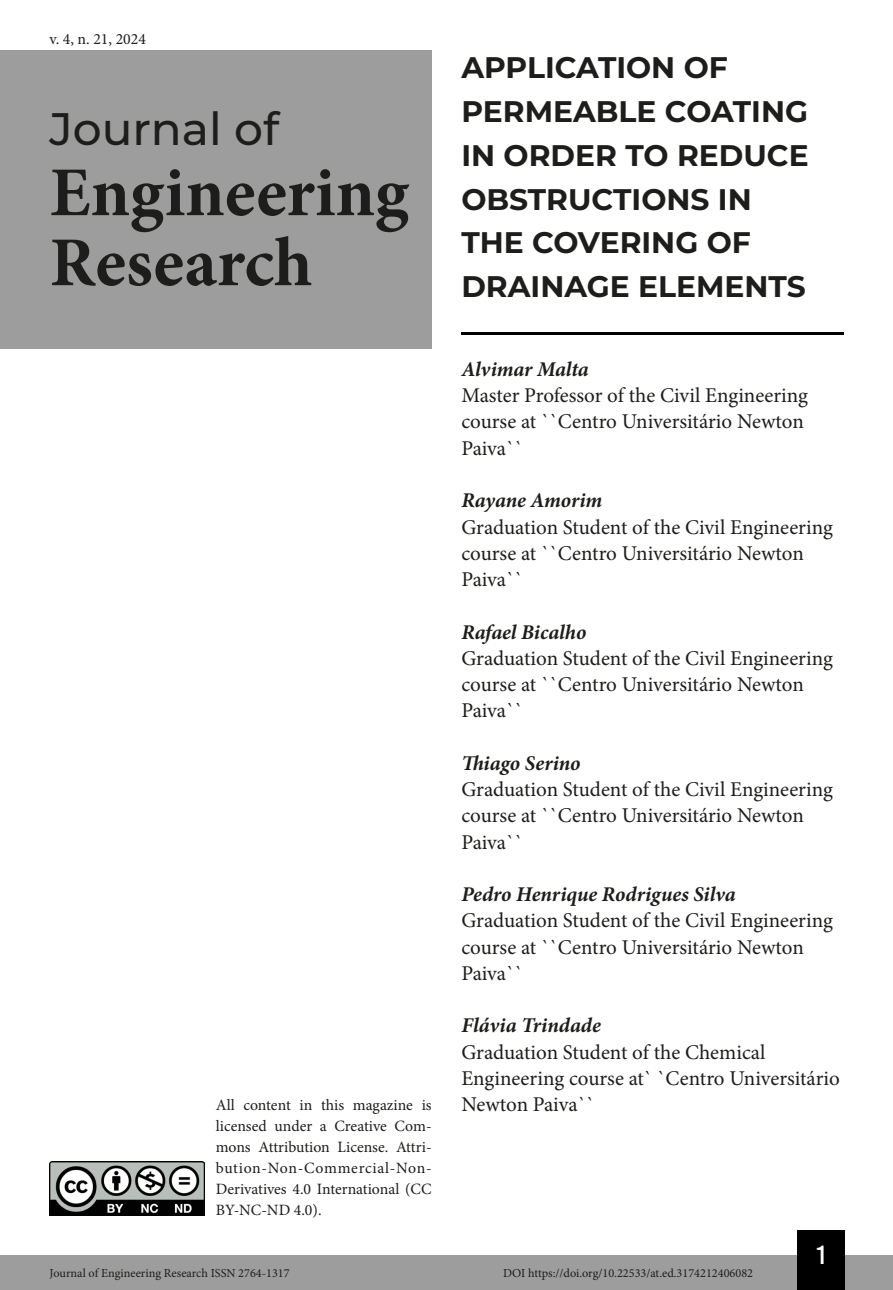
<style>
.page{position:relative;width:893px;height:1290px;background:#fff}
.page>*{position:absolute;margin:0;border:0;box-sizing:border-box;transform-origin:0 0}
.t1{font:700 70px/70px "Minion Pro";color:#1d1d1b}
.t2{font:500 45.5px "Montserrat";color:#1d1d1b}
.Título_Artigo{font:700 29.75px/43.8px "Montserrat";color:#1d1d1b}
.t3{font:26.25px "Bebas Kai";color:#fff}
.Infos_autor{font:21px/26.2px "Minion Pro";color:#1d1d1b}
.NOME_AUTOR{font:italic 700 21px "Minion Pro";letter-spacing:-.005em;color:#1d1d1b}
.t4{font:15.75px/21px "Minion Pro";color:#1d1d1b;text-align:justify}
.t5{font:12.25px "Minion Pro";color:#1d1d1b}
</style>
<div class="page">
<div style="left:0;top:1255px;width:893px;height:35px;background:#9d9d9d"></div>
<div style="left:797px;top:1230px;width:48px;height:60px;background:#000"></div>
<img style="left:50px;top:1161px;width:154px;height:54px">
<div style="left:0;top:50px;width:432px;height:298px;background:#9d9d9d"></div>
<hr style="left:461px;top:332px;width:382px;height:3px;background:#000">
<p class="t4" style="left:50px;top:28px;width:98px">v. 4, n. 21, 2024</p>
<h2 class="t2" style="left:50px;top:97px;width:231px">Journal of</h2>
<h1 class="t1" style="left:50px;top:157px;width:361px">Engineering<br>Research</h1>
<p class="t4" style="left:216px;top:1095px;width:217px">All content in this magazine is licensed under a Creative Com&shy;mons Attribution License. Attri&shy;bution-Non-Commercial-Non-Derivatives 4.0 International (CC BY-NC-ND 4.0).</p>
<p class="Título_Artigo" style="left:461px;top:44px;width:349px">APPLICATION OF<br>PERMEABLE COATING<br>IN ORDER TO REDUCE<br>OBSTRUCTIONS IN<br>THE COVERING OF<br>DRAINAGE ELEMENTS</p>
<p class="NOME_AUTOR" style="left:461px;top:354px;width:129px">Alvimar Malta</p>
<p class="Infos_autor" style="left:461px;top:382px;width:348px">Master Professor of the Civil Engineering course at ``Centro Universitário Newton<br>Paiva``</p>
<p class="NOME_AUTOR" style="left:461px;top:485px;width:143px">Rayane Amorim</p>
<p class="Infos_autor" style="left:461px;top:514px;width:373px">Graduation Student of the Civil Engineering course at ``Centro Universitário Newton<br>Paiva``</p>
<p class="NOME_AUTOR" style="left:461px;top:617px;width:126px">Rafael Bicalho</p>
<p class="Infos_autor" style="left:461px;top:645px;width:373px">Graduation Student of the Civil Engineering course at ``Centro Universitário Newton<br>Paiva``</p>
<p class="NOME_AUTOR" style="left:461px;top:748px;width:121px">Thiago Serino</p>
<p class="Infos_autor" style="left:461px;top:776px;width:373px">Graduation Student of the Civil Engineering course at ``Centro Universitário Newton<br>Paiva``</p>
<p class="NOME_AUTOR" style="left:461px;top:879px;width:276px">Pedro Henrique Rodrigues Silva</p>
<p class="Infos_autor" style="left:461px;top:907px;width:373px">Graduation Student of the Civil Engineering course at ``Centro Universitário Newton<br>Paiva``</p>
<p class="NOME_AUTOR" style="left:461px;top:1010px;width:141px">Flávia Trindade</p>
<p class="Infos_autor" style="left:461px;top:1039px;width:380px">Graduation Student of the Chemical<br>Engineering course at` `Centro Universitário<br>Newton Paiva``</p>
<p class="t3" style="left:817px;top:1241px;width:10px">1</p>
<p class="t5" style="left:50px;top:1265px;width:242px">Journal of Engineering Research ISSN 2764-1317</p>
<p class="t5" style="left:503px;top:1265px;width:252px">DOI https://doi.org/10.22533/at.ed.3174212406082</p>
</div>
